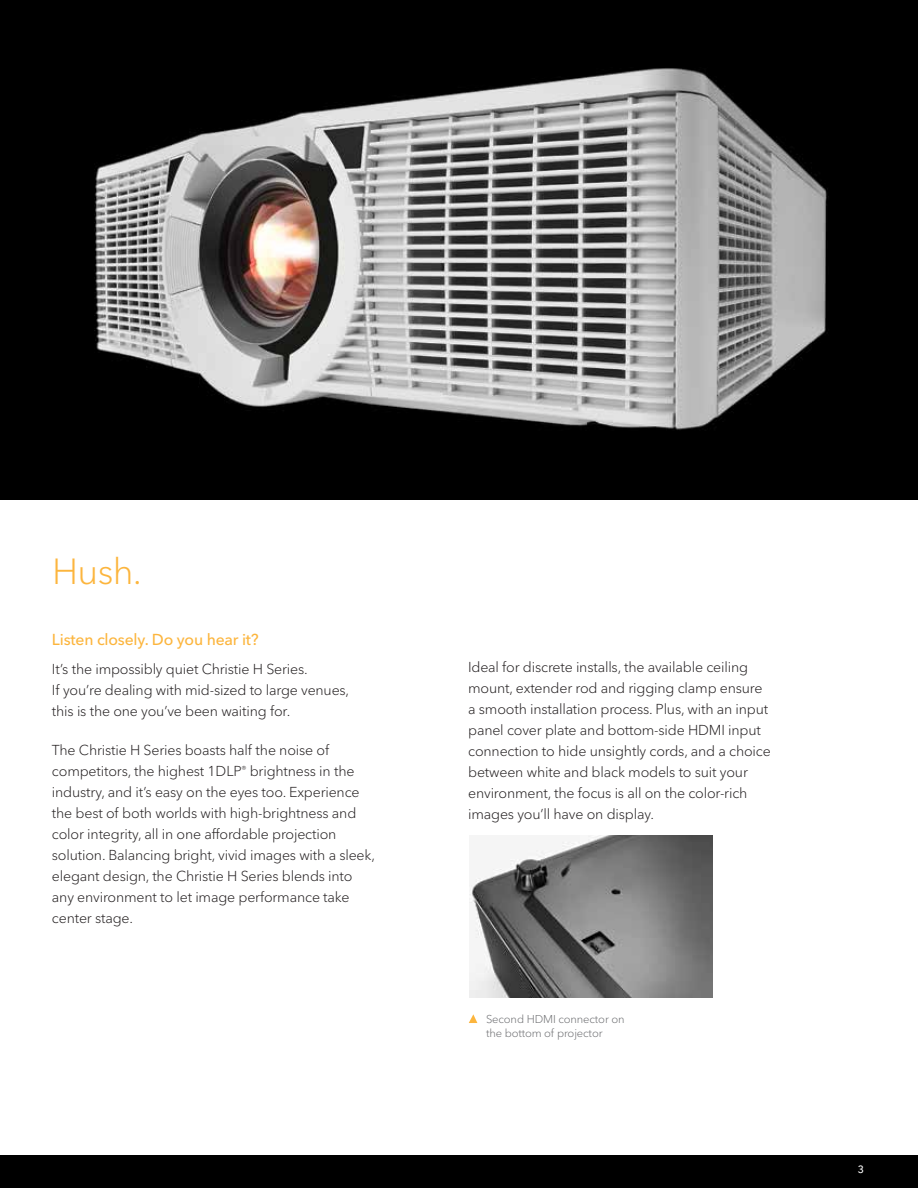
<style>
.page{position:relative;width:918px;height:1188px;background:#fff}
.page>*{position:absolute;margin:0;border:0;box-sizing:border-box;transform-origin:0 0}
.t1{font:300 36px "Avenir Next Cyr";color:#fcb53d}
.t2{font:500 15.75px "Avenir Next Cyr";letter-spacing:-.01em;color:#fcb53d}
.t3{font:300 14.25px/21px "Avenir Next Cyr";letter-spacing:-.01em;color:#231f20}
.t4{font:300 11.25px/14.2px "Avenir Next Cyr";letter-spacing:-.01em;color:#6d6e71}
.t5{font:500 10.5px "Avenir Next Cyr";color:#fff}
</style>
<div class="page">
<img style="left:2px;top:0;width:916px;height:500px">
<div style="left:0;top:1156px;width:918px;height:32px;background:#000"></div>
<img style="left:469px;top:836px;width:244px;height:162px">
<svg style="left:469px;top:1014px;width:8px;height:9px"></svg>
<h1 class="t1" style="left:52px;top:550px;width:91px">Hush.</h1>
<p class="t2" style="left:52px;top:630px;width:208px">Listen closely. Do you hear it?</p>
<p class="t3" style="left:52px;top:658px;width:299px">It’s the impossibly quiet Christie H Series.<br>If you’re dealing with mid-sized to large venues, this is the one you’ve been waiting for.</p>
<p class="t3" style="left:52px;top:740px;width:325px">The Christie H Series boasts half the noise of competitors, the highest 1DLP<sup>®</sup> brightness in the industry, and it’s easy on the eyes too. Experience the best of both worlds with high-brightness and color integrity, all in one affordable projection solution. Balancing bright, vivid images with a sleek, elegant design, the Christie H Series blends into any environment to let image performance take center stage.</p>
<p class="t3" style="left:468px;top:657px;width:304px">Ideal for discrete installs, the available ceiling mount, extender rod and rigging clamp ensure a smooth installation process. Plus, with an input panel cover plate and bottom-side HDMI input connection to hide unsightly cords, and a choice between white and black models to suit your environment, the focus is all on the color-rich images you’ll have on display.</p>
<p class="t4" style="left:486px;top:1012px;width:140px">Second HDMI connector on the bottom of projector</p>
<p class="t5" style="left:858px;top:1163px;width:8px">3</p>
</div>
